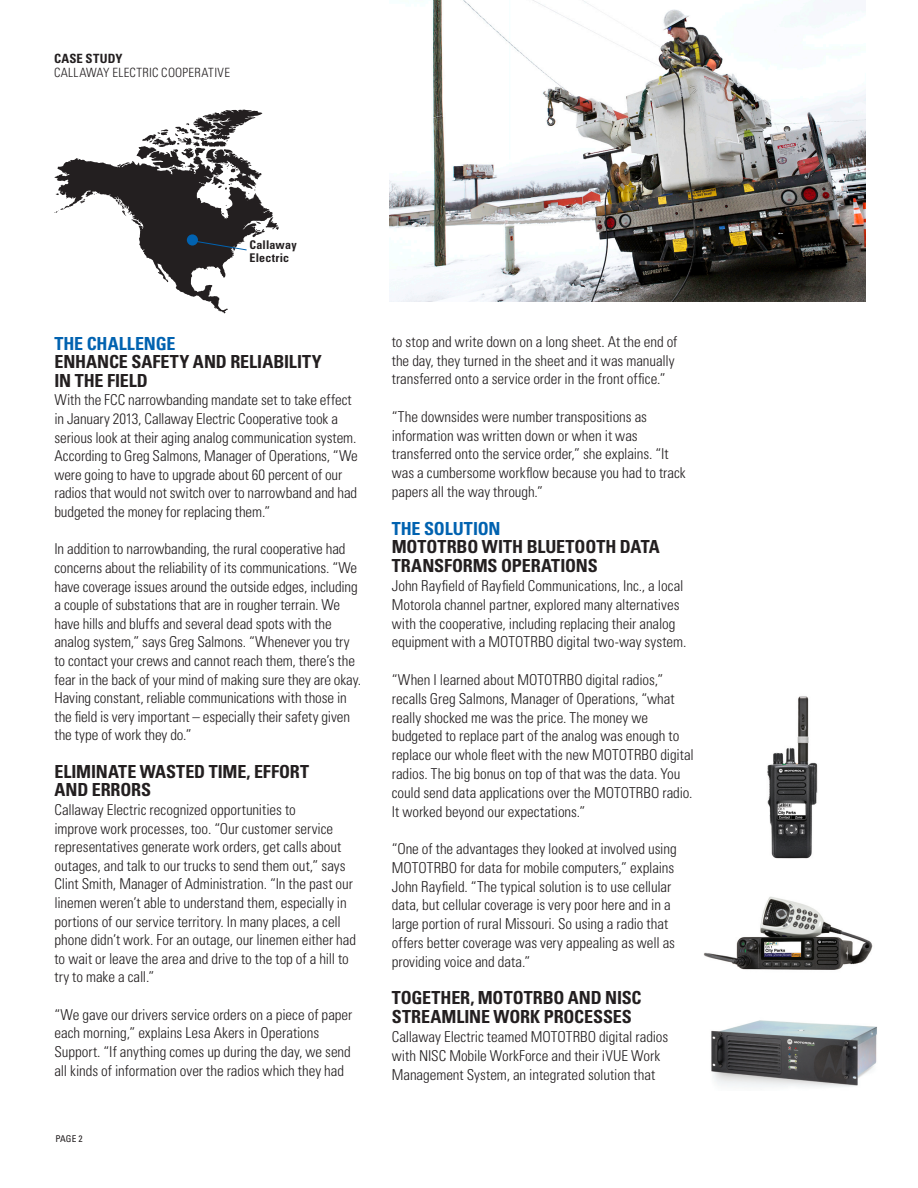
<style>
.page{position:relative;width:918px;height:1188px;background:#fff}
.page>*{position:absolute;margin:0;border:0;box-sizing:border-box;transform-origin:0 0}
.t1{font:700 condensed 18px/18.6px "Univers LT Std";letter-spacing:-.005em;color:#231f20}
.t2{font:300 condensed 15px/18.6px "Univers LT Std";letter-spacing:-.005em;color:#231f20}
.t3{font:300 condensed 12.75px/14.2px "Univers LT Std";letter-spacing:.025em;color:#231f20}
.t4{font:700 condensed 12px/13.5px "Univers LT Std";letter-spacing:.015em;color:#231f20}
.t5{font:condensed 9.3px "Univers LT Std";color:#231f20}
.s1{font-weight:700}
.s2{color:#0162b0}
</style>
<div class="page">
<img style="left:711px;top:1020px;width:166px;height:67px">
<img style="left:767px;top:696px;width:51px;height:163px">
<img style="left:703px;top:896px;width:170px;height:74px">
<svg style="left:54px;top:110px;width:225px;height:203px"></svg>
<img style="left:390px;top:0;width:475px;height:302px">
<p class="t3" style="left:54px;top:52px;width:178px"><span class="s1">CASE STUDY<br></span>CALLAWAY ELECTRIC COOPERATIVE</p>
<p class="t4" style="left:250px;top:238px;width:49px">Callaway<br>Electric</p>
<p class="t1" style="left:54px;top:334px;width:269px"><span class="s2">THE CHALLENGE<br></span>ENHANCE SAFETY AND RELIABILITY<br>IN THE FIELD</p>
<p class="t2" style="left:54px;top:391px;width:305px">With the FCC narrowbanding mandate set to take effect in January 2013, Callaway Electric Cooperative took a serious look at their aging analog communication system.<br>According to Greg Salmons, Manager of Operations, “We were going to have to upgrade about 60 percent of our radios that would not switch over to narrowband and had budgeted the money for replacing them.”</p>
<p class="t2" style="left:54px;top:540px;width:308px">In addition to narrowbanding, the rural cooperative had concerns about the reliability of its communications. “We have coverage issues around the outside edges, including a couple of substations that are in rougher terrain. We have hills and bluffs and several dead spots with the analog system,” says Greg Salmons. “Whenever you try to contact your crews and cannot reach them, there’s the fear in the back of your mind of making sure they are okay.<br>Having constant, reliable communications with those in the field is very important – especially their safety given the type of work they do.”</p>
<p class="t1" style="left:54px;top:762px;width:256px">ELIMINATE WASTED TIME, EFFORT<br>AND ERRORS</p>
<p class="t2" style="left:54px;top:800px;width:303px">Callaway Electric recognized opportunities to<br>improve work processes, too. “Our customer service representatives generate work orders, get calls about outages, and talk to our trucks to send them out,” says Clint Smith, Manager of Administration. “In the past our linemen weren’t able to understand them, especially in portions of our service territory. In many places, a cell phone didn’t work. For an outage, our linemen either had to wait or leave the area and drive to the top of a hill to try to make a call.”</p>
<p class="t2" style="left:54px;top:1005px;width:299px">“We gave our drivers service orders on a piece of paper each morning,” explains Lesa Akers in Operations Support. “If anything comes up during the day, we send all kinds of information over the radios which they had</p>
<p class="t5" style="left:56px;top:1133px;width:29px">PAGE 2</p>
<p class="t2" style="left:392px;top:332px;width:287px">to stop and write down on a long sheet. At the end of the day, they turned in the sheet and it was manually transferred onto a service order in the front office.”</p>
<p class="t2" style="left:392px;top:407px;width:295px">“The downsides were number transpositions as information was written down or when it was transferred onto the service order,” she explains. “It was a cumbersome workflow because you had to track papers all the way through.”</p>
<p class="t1" style="left:392px;top:519px;width:270px"><span class="s2">THE SOLUTION<br></span>MOTOTRBO WITH BLUETOOTH DATA<br>TRANSFORMS OPERATIONS</p>
<p class="t2" style="left:392px;top:576px;width:296px">John Rayfield of Rayfield Communications, Inc., a local Motorola channel partner, explored many alternatives with the cooperative, including replacing their analog equipment with a MOTOTRBO digital two-way system.</p>
<p class="t2" style="left:392px;top:670px;width:303px">“When I learned about MOTOTRBO digital radios,” recalls Greg Salmons, Manager of Operations, “what really shocked me was the price. The money we budgeted to replace part of the analog was enough to replace our whole fleet with the new MOTOTRBO digital radios. The big bonus on top of that was the data. You could send data applications over the MOTOTRBO radio.<br>It worked beyond our expectations.”</p>
<p class="t2" style="left:392px;top:839px;width:286px">“One of the advantages they looked at involved using MOTOTRBO for data for mobile computers,” explains John Rayfield. “The typical solution is to use cellular data, but cellular coverage is very poor here and in a large portion of rural Missouri. So using a radio that offers better coverage was very appealing as well as providing voice and data.”</p>
<p class="t1" style="left:392px;top:989px;width:251px">TOGETHER, MOTOTRBO AND NISC<br>STREAMLINE WORK PROCESSES</p>
<p class="t2" style="left:392px;top:1027px;width:278px">Callaway Electric teamed MOTOTRBO digital radios with NISC Mobile WorkForce and their iVUE Work<br>Management System, an integrated solution that</p>
</div>
